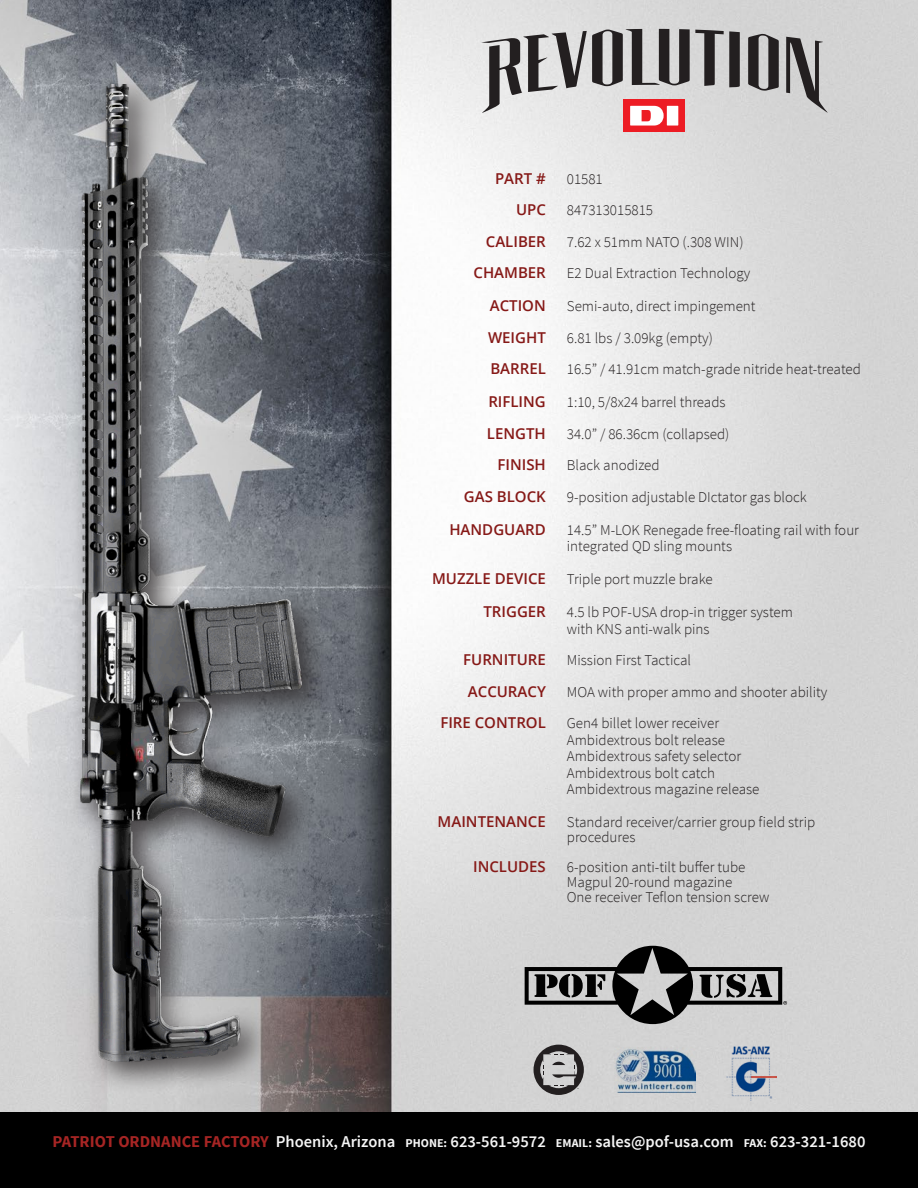
<style>
.page{position:relative;width:918px;height:1188px;background:#fff}
.page>*{position:absolute;margin:0;border:0;box-sizing:border-box;transform-origin:0 0}
.t1{font:600 16.5px "Source Sans Pro";color:#f5f5f5}
.Specs{font:300 15px/15px "Source Sans Pro";color:#231f20}
.Specs-2{font:600 15px "Open Sans";color:#861917}
.s1{font-weight:700;color:#a62524}
.s2{font-weight:700;font-size:12px}
</style>
<div class="page">
<img style="left:0;top:0;width:918px;height:1112px">
<div style="left:0;top:1112px;width:918px;height:76px;background:#000"></div>
<svg style="left:534px;top:1045px;width:50px;height:50px;background:#8d8b8c"></svg>
<svg style="left:525px;top:946px;width:262px;height:78px;background:#8c8c8c"></svg>
<img style="left:614px;top:1048px;width:82px;height:44px">
<img style="left:726px;top:1046px;width:51px;height:55px">
<div style="left:68px;top:74px;width:266px;height:1020px;background:#231f20;opacity:.75"></div>
<img style="left:80px;top:85px;width:222px;height:976px">
<svg style="left:786px;top:37px;width:42px;height:76px;background:#959394"></svg>
<svg style="left:748px;top:34px;width:31px;height:57px;background:#656363"></svg>
<div style="left:623px;top:99px;width:62px;height:33px;background:#ed1c24"></div>
<svg style="left:481px;top:29px;width:259px;height:97px;background:#ada4a5"></svg>
<div style="left:667px;top:106px;width:11px;height:20px;background:#fff"></div>
<p class="Specs-2" style="left:495px;top:168px;width:52px">PART #</p>
<p class="Specs" style="left:567px;top:171px;width:37px">01581</p>
<p class="Specs-2" style="left:516px;top:200px;width:31px">UPC</p>
<p class="Specs" style="left:567px;top:203px;width:88px">847313015815</p>
<p class="Specs-2" style="left:486px;top:231px;width:61px">CALIBER</p>
<p class="Specs" style="left:567px;top:234px;width:178px">7.62 x 51mm NATO (.308 WIN)</p>
<p class="Specs-2" style="left:473px;top:263px;width:74px">CHAMBER</p>
<p class="Specs" style="left:567px;top:266px;width:185px">E2 Dual Extraction Technology</p>
<p class="Specs-2" style="left:490px;top:296px;width:58px">ACTION</p>
<p class="Specs" style="left:567px;top:299px;width:190px">Semi-auto, direct impingement</p>
<p class="Specs-2" style="left:488px;top:327px;width:59px">WEIGHT</p>
<p class="Specs" style="left:567px;top:330px;width:148px">6.81 lbs / 3.09kg (empty)</p>
<p class="Specs-2" style="left:490px;top:359px;width:57px">BARREL</p>
<p class="Specs" style="left:567px;top:362px;width:296px">16.5” / 41.91cm match-grade nitride heat-treated</p>
<p class="Specs-2" style="left:488px;top:392px;width:59px">RIFLING</p>
<p class="Specs" style="left:567px;top:395px;width:160px">1:10, 5/8x24 barrel threads</p>
<p class="Specs-2" style="left:487px;top:423px;width:60px">LENGTH</p>
<p class="Specs" style="left:567px;top:426px;width:164px">34.0” / 86.36cm (collapsed)</p>
<p class="Specs-2" style="left:497px;top:455px;width:50px">FINISH</p>
<p class="Specs" style="left:567px;top:458px;width:94px">Black anodized</p>
<p class="Specs-2" style="left:464px;top:486px;width:83px">GAS BLOCK</p>
<p class="Specs" style="left:567px;top:489px;width:241px">9-position adjustable DIctator gas block</p>
<p class="Specs-2" style="left:449px;top:519px;width:98px">HANDGUARD</p>
<p class="Specs" style="left:567px;top:522px;width:294px;line-height:16.5px">14.5” M-LOK Renegade free-floating rail with four integrated QD sling mounts</p>
<p class="Specs-2" style="left:432px;top:569px;width:115px">MUZZLE DEVICE</p>
<p class="Specs" style="left:567px;top:572px;width:147px">Triple port muzzle brake</p>
<p class="Specs-2" style="left:483px;top:602px;width:64px">TRIGGER</p>
<p class="Specs" style="left:567px;top:605px;width:228px">4.5 lb POF-USA drop-in trigger system</p>
<p class="Specs" style="left:567px;top:621px;width:144px">with KNS anti-walk pins</p>
<p class="Specs-2" style="left:463px;top:650px;width:84px">FURNITURE</p>
<p class="Specs" style="left:567px;top:653px;width:126px">Mission First Tactical</p>
<p class="Specs-2" style="left:468px;top:681px;width:79px">ACCURACY</p>
<p class="Specs" style="left:567px;top:684px;width:262px">MOA with proper ammo and shooter ability</p>
<p class="Specs-2" style="left:440px;top:713px;width:107px">FIRE CONTROL</p>
<p class="Specs" style="left:567px;top:716px;width:154px">Gen4 billet lower receiver</p>
<p class="Specs" style="left:567px;top:732px;width:160px">Ambidextrous bolt release</p>
<p class="Specs" style="left:567px;top:749px;width:176px">Ambidextrous safety selector</p>
<p class="Specs" style="left:567px;top:765px;width:150px">Ambidextrous bolt catch</p>
<p class="Specs" style="left:567px;top:782px;width:194px">Ambidextrous magazine release</p>
<p class="Specs-2" style="left:438px;top:812px;width:110px">MAINTENANCE</p>
<p class="Specs" style="left:567px;top:815px;width:250px">Standard receiver/carrier group field strip procedures</p>
<p class="Specs-2" style="left:473px;top:857px;width:74px">INCLUDES</p>
<p class="Specs" style="left:567px;top:860px;width:180px">6-position anti-tilt buffer tube</p>
<p class="Specs" style="left:567px;top:875px;width:204px">Magpul 20-round magazine<br>One receiver Teflon tension screw</p>
<p class="t1" style="left:53px;top:1132px;width:814px"><span class="s1">PATRIOT ORDNANCE FACTORY</span> Phoenix, Arizona <span class="s2">PHONE:</span> 623-561-9572 <span class="s2">EMAIL:</span> sales@pof-usa.com <span class="s2">FAX:</span> 623-321-1680</p>
</div>
